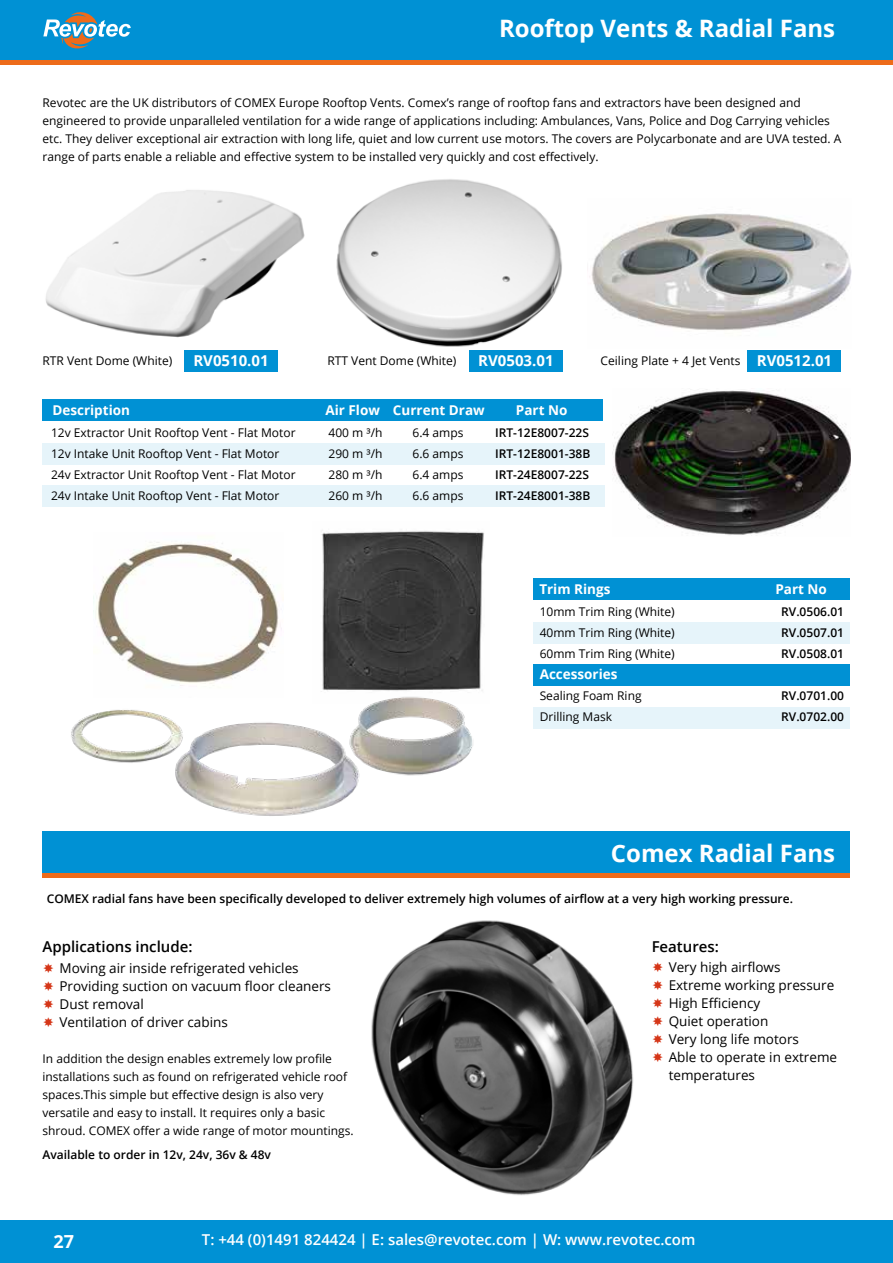
<style>
.page{position:relative;width:893px;height:1263px;background:#fff}
.page>*{position:absolute;margin:0;border:0;box-sizing:border-box;transform-origin:0 0}
.t1{font:700 24px "Open Sans";color:#fff}
.t2{font:700 18px "Open Sans";color:#fff}
.t3{font:600 15px "Open Sans";color:#fff}
.t4{font:600 15px "Open Sans";color:#000}
.t5{font:700 15px "Open Sans";color:#fff}
.t6{font:13.5px/18px "Open Sans";color:#000}
.t7{font:700 13.5px "Open Sans";color:#fff}
.t8{font:12px/18px "Open Sans";color:#000}
.t9{font:600 12px "Open Sans";color:#000}
.s1{font-weight:700;font-size:15px;color:#fff}
</style>
<div class="page">
<div style="left:0;top:0;width:893px;height:60px;background:#0091d4"></div>
<hr style="left:0;top:60px;width:893px;height:4px;background:#ed6b1a">
<svg style="left:43px;top:12px;width:88px;height:37px"></svg>
<div style="left:0;top:1220px;width:893px;height:43px;background:#0091d4"></div>
<div style="left:43px;top:486px;width:561px;height:21px;background:#e6f4fa"></div>
<div style="left:43px;top:443px;width:561px;height:22px;background:#e6f4fa"></div>
<div style="left:43px;top:399px;width:560px;height:22px;background:#0091d4"></div>
<img style="left:612px;top:389px;width:238px;height:146px">
<img style="left:45px;top:190px;width:260px;height:148px">
<img style="left:336px;top:179px;width:226px;height:168px">
<img style="left:96px;top:542px;width:186px;height:144px">
<img style="left:589px;top:213px;width:262px;height:117px">
<img style="left:321px;top:531px;width:163px;height:156px">
<div style="left:43px;top:831px;width:807px;height:43px;background:#0091d4"></div>
<hr style="left:43px;top:873px;width:807px;height:4px;background:#ed6b1a">
<img style="left:371px;top:920px;width:263px;height:276px">
<div style="left:534px;top:707px;width:316px;height:21px;background:#e6f4fa"></div>
<div style="left:534px;top:578px;width:316px;height:22px;background:#0091d4"></div>
<div style="left:534px;top:622px;width:316px;height:21px;background:#e6f4fa"></div>
<div style="left:534px;top:664px;width:316px;height:22px;background:#0091d4"></div>
<img style="left:71px;top:687px;width:412px;height:129px">
<div style="left:184px;top:350px;width:94px;height:21px;background:#0091d4"></div>
<div style="left:469px;top:350px;width:94px;height:21px;background:#0091d4"></div>
<div style="left:748px;top:350px;width:93px;height:21px;background:#0091d4"></div>
<h1 class="t1" style="left:596px;top:4px;width:241px">COMEX Cooling fans</h1>
<h1 class="t1" style="left:499px;top:11px;width:338px">Rooftop Vents &amp; Radial Fans</h1>
<p class="t8" style="left:43px;top:93px;width:800px">Revotec are the UK distributors of COMEX Europe Rooftop Vents. Comex’s range of rooftop fans and extractors have been designed and engineered to provide unparalleled ventilation for a wide range of applications including: Ambulances, Vans, Police and Dog Carrying vehicles etc. They deliver exceptional air extraction with long life, quiet and low current use motors. The covers are Polycarbonate and are UVA tested. A range of parts enable a reliable and effective system to be installed very quickly and cost effectively.</p>
<p class="t8" style="left:43px;top:351px;width:131px">RTR Vent Dome (White)</p>
<p class="t5" style="left:193px;top:350px;width:77px">RV0510.01</p>
<p class="t8" style="left:327px;top:351px;width:130px">RTT Vent Dome (White)</p>
<p class="t5" style="left:478px;top:350px;width:77px">RV0503.01</p>
<p class="t8" style="left:601px;top:351px;width:233px">Ceiling Plate + 4 Jet Vents <span class="s1">RV0512.01</span></p>
<p class="t7" style="left:52px;top:400px;width:79px">Description</p>
<p class="t7" style="left:325px;top:400px;width:161px">Air Flow Current Draw</p>
<p class="t7" style="left:516px;top:400px;width:53px">Part No</p>
<p class="t8" style="left:51px;top:424px;width:246px">12v Extractor Unit Rooftop Vent - Flat Motor</p>
<p class="t8" style="left:329px;top:424px;width:55px">400 m ³/h</p>
<p class="t8" style="left:413px;top:424px;width:52px">6.4 amps</p>
<p class="t9" style="left:495px;top:425px;width:95px">IRT-12E8007-22S</p>
<p class="t8" style="left:51px;top:445px;width:230px">12v Intake Unit Rooftop Vent - Flat Motor</p>
<p class="t8" style="left:329px;top:445px;width:55px">290 m ³/h</p>
<p class="t8" style="left:413px;top:445px;width:52px">6.6 amps</p>
<p class="t9" style="left:495px;top:446px;width:97px">IRT-12E8001-38B</p>
<p class="t8" style="left:51px;top:466px;width:246px">24v Extractor Unit Rooftop Vent - Flat Motor</p>
<p class="t8" style="left:329px;top:466px;width:55px">280 m ³/h</p>
<p class="t8" style="left:413px;top:466px;width:52px">6.4 amps</p>
<p class="t9" style="left:495px;top:467px;width:95px">IRT-24E8007-22S</p>
<p class="t8" style="left:51px;top:487px;width:230px">24v Intake Unit Rooftop Vent - Flat Motor</p>
<p class="t8" style="left:329px;top:487px;width:55px">260 m ³/h</p>
<p class="t8" style="left:413px;top:487px;width:52px">6.6 amps</p>
<p class="t9" style="left:495px;top:488px;width:97px">IRT-24E8001-38B</p>
<p class="t7" style="left:539px;top:579px;width:73px">Trim Rings</p>
<p class="t7" style="left:775px;top:579px;width:53px">Part No</p>
<p class="t8" style="left:540px;top:602px;width:137px">10mm Trim Ring (White)</p>
<p class="t9" style="left:781px;top:604px;width:64px">RV.0506.01</p>
<p class="t8" style="left:540px;top:623px;width:137px">40mm Trim Ring (White)</p>
<p class="t9" style="left:781px;top:625px;width:64px">RV.0507.01</p>
<p class="t8" style="left:540px;top:644px;width:137px">60mm Trim Ring (White)</p>
<p class="t9" style="left:781px;top:646px;width:64px">RV.0508.01</p>
<p class="t7" style="left:540px;top:665px;width:79px">Accessories</p>
<p class="t8" style="left:540px;top:686px;width:103px">Sealing Foam Ring</p>
<p class="t9" style="left:781px;top:688px;width:64px">RV.0701.00</p>
<p class="t8" style="left:540px;top:707px;width:74px">Drilling Mask</p>
<p class="t9" style="left:781px;top:709px;width:64px">RV.0702.00</p>
<h1 class="t1" style="left:611px;top:836px;width:226px">Comex Radial Fans</h1>
<p class="t9" style="left:47px;top:891px;width:748px">COMEX radial fans have been specifically developed to deliver extremely high volumes of airflow at a very high working pressure.</p>
<p class="t4" style="left:43px;top:936px;width:152px">Applications include:</p>
<p class="t6" style="left:60px;top:958px;width:273px">Moving air inside refrigerated vehicles<br>Providing suction on vacuum floor cleaners<br>Dust removal<br>Ventilation of driver cabins</p>
<p class="t8" style="left:43px;top:1049px;width:313px">In addition the design enables extremely low profile installations such as found on refrigerated vehicle roof spaces.This simple but effective design is also very versatile and easy to install. It requires only a basic shroud. COMEX offer a wide range of motor mountings.</p>
<p class="t9" style="left:43px;top:1146px;width:230px">Available to order in 12v, 24v, 36v &amp; 48v</p>
<p class="t4" style="left:652px;top:936px;width:69px">Features:</p>
<p class="t6" style="left:669px;top:958px;width:170px">Very high airflows<br>Extreme working pressure<br>High Efficiency<br>Quiet operation<br>Very long life motors<br>Able to operate in extreme temperatures</p>
<h2 class="t2" style="left:54px;top:1229px;width:22px">27</h2>
<p class="t3" style="left:202px;top:1230px;width:495px">T: +44 (0)1491 824424 | E: sales@revotec.com | W: www.revotec.com</p>
</div>
